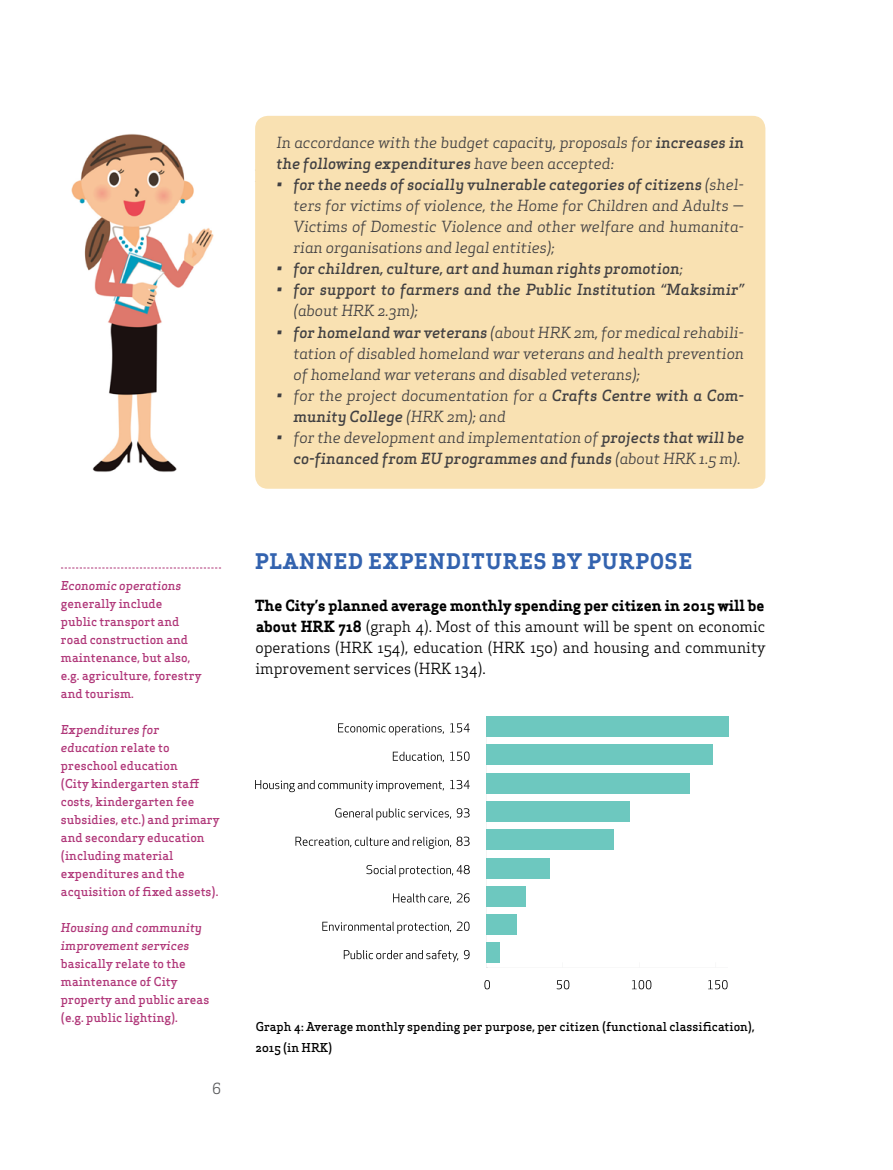
<style>
.page{position:relative;width:893px;height:1170px;background:#fff}
.page>*{position:absolute;margin:0;border:0;box-sizing:border-box;transform-origin:0 0}
.t1{font:700 21px "Apex Serif";letter-spacing:.05em;color:#3363af}
.t2{font:700 18px "Times New Roman";color:#000}
.t3{font:italic 15px/21px "Apex Serif";color:#414042}
.t4{font:italic 500 15px/21px "Apex Serif";color:#414042}
.t5{font:15px/21px "Apex Serif";color:#000;text-align:justify}
.t6{font:15px "Apex Serif";color:#58595b}
.t7{font:500 12px/18px "Apex Serif";color:#b03779}
.t8{font:500 12px/21px "Apex Serif";color:#000}
.t9{font:italic 500 12px/18px "Apex Serif";color:#b03779}
.s1{font-style:italic}
.s2{font-weight:500}
.s3{font-weight:400}
.s4{font-weight:700}
</style>
<div class="page">
<svg style="left:61px;top:567px;width:160px;height:1px"></svg>
<div style="left:255px;top:116px;width:510px;height:372px;background:#f9e1b2;border-radius:13px"></div>
<img style="left:71px;top:134px;width:143px;height:338px">
<svg style="left:484px;top:980px;width:6px;height:9px"></svg>
<svg style="left:557px;top:980px;width:12px;height:9px"></svg>
<svg style="left:632px;top:980px;width:19px;height:9px"></svg>
<svg style="left:708px;top:980px;width:20px;height:9px"></svg>
<svg style="left:486px;top:962px;width:14px;height:6px"></svg>
<svg style="left:344px;top:950px;width:114px;height:12px"></svg>
<svg style="left:464px;top:950px;width:6px;height:9px"></svg>
<svg style="left:322px;top:921px;width:129px;height:12px"></svg>
<svg style="left:457px;top:921px;width:12px;height:9px"></svg>
<svg style="left:393px;top:893px;width:58px;height:10px"></svg>
<svg style="left:457px;top:893px;width:13px;height:9px"></svg>
<svg style="left:366px;top:865px;width:104px;height:12px"></svg>
<svg style="left:295px;top:836px;width:175px;height:12px"></svg>
<svg style="left:335px;top:808px;width:116px;height:12px"></svg>
<svg style="left:457px;top:808px;width:13px;height:9px"></svg>
<svg style="left:255px;top:780px;width:189px;height:12px"></svg>
<svg style="left:450px;top:779px;width:20px;height:10px"></svg>
<svg style="left:393px;top:751px;width:51px;height:11px"></svg>
<svg style="left:450px;top:751px;width:19px;height:9px"></svg>
<svg style="left:338px;top:723px;width:106px;height:12px"></svg>
<svg style="left:450px;top:723px;width:20px;height:9px"></svg>
<div style="left:486px;top:716px;width:242px;height:20px;background:#6dc8bf"></div>
<div style="left:486px;top:744px;width:227px;height:21px;background:#6dc8bf"></div>
<div style="left:486px;top:773px;width:204px;height:20px;background:#6dc8bf"></div>
<div style="left:486px;top:801px;width:143px;height:20px;background:#6dc8bf"></div>
<div style="left:486px;top:829px;width:128px;height:20px;background:#6dc8bf"></div>
<div style="left:486px;top:857px;width:64px;height:21px;background:#6dc8bf"></div>
<div style="left:486px;top:886px;width:40px;height:20px;background:#6dc8bf"></div>
<div style="left:486px;top:914px;width:31px;height:20px;background:#6dc8bf"></div>
<div style="left:486px;top:942px;width:14px;height:20px;background:#6dc8bf"></div>
<p class="t9" style="left:61px;top:576px;width:122px">Economic operations</p>
<p class="t7" style="left:61px;top:594px;width:142px">generally include public transport and road construction and maintenance, but also, e.g. agriculture, forestry and tourism.</p>
<p class="t7" style="left:61px;top:720px;width:160px"><span class="s1">Expenditures for education</span> relate to preschool education<br>(City kindergarten staff costs, kindergarten fee subsidies, etc.) and primary and secondary education (including material expenditures and the acquisition of fixed assets).</p>
<p class="t9" style="left:61px;top:918px;width:143px">Housing and community improvement services</p>
<p class="t7" style="left:61px;top:954px;width:150px">basically relate to the maintenance of City property and public areas (e.g. public lighting).</p>
<p class="t6" style="left:212px;top:1078px;width:10px">6</p>
<p class="t3" style="left:276px;top:132px;width:469px">In accordance with the budget capacity, proposals for <span class="s2">increases in the following expenditures</span> have been accepted:</p>
<p class="t3" style="left:293px;top:174px;width:452px;text-align:justify;text-indent:-17px">• <span class="s2">for the needs of socially vulnerable categories of citizens</span> (shel&shy;ters for victims of violence, the Home for Children and Adults — Victims of Domestic Violence and other welfare and humanita&shy;rian organisations and legal entities);</p>
<p class="t4" style="left:276px;top:258px;width:408px"><span class="s3">•</span> for children, culture, art and human rights promotion<span class="s3">;</span></p>
<p class="t4" style="left:293px;top:279px;width:452px;text-indent:-17px"><span class="s3">•</span> for support to farmers and the Public Institution “Maksimir” <span class="s3">(about HRK 2.3m);</span></p>
<p class="t3" style="left:293px;top:321px;width:452px;text-align:justify;text-indent:-17px">• <span class="s2">for homeland war veterans</span> (about HRK 2m, for medical rehabili&shy;tation of disabled homeland war veterans and health prevention of homeland war veterans and disabled veterans);</p>
<p class="t3" style="left:293px;top:384px;width:452px;text-indent:-17px">• for the project documentation for a <span class="s2">Crafts Centre with a Com&shy;munity College</span> (HRK 2m); and</p>
<p class="t4" style="left:276px;top:426px;width:469px;text-align:right"><span class="s3">• for the development and implementation of</span> projects that will be co-financed from EU programmes and funds <span class="s3">(about HRK 1.5 m).</span></p>
<p class="t2" style="left:255px;top:164px;width:488px">Differences between the proposed and enacted budgets for 2015</p>
<h1 class="t1" style="left:255px;top:547px;width:190px">PLANNED EXPENDITUR</h1>
<h1 class="t1" style="left:519px;top:547px;width:174px">ES BY PURPOS E</h1>
<p class="t5" style="left:255px;top:594px;width:512px"><span class="s4">The City’s planned average monthly spending per citizen in 2015 will be about HRK 718</span> (graph 4). Most of this amount will be spent on economic operations (HRK 154), education (HRK 150) and housing and community improvement services (HRK 134).</p>
<p class="t8" style="left:255px;top:1015px;width:501px">Graph 4: Average monthly spending per purpose, per citizen (functional classification),<br>2015 (in HRK)</p>
</div>
